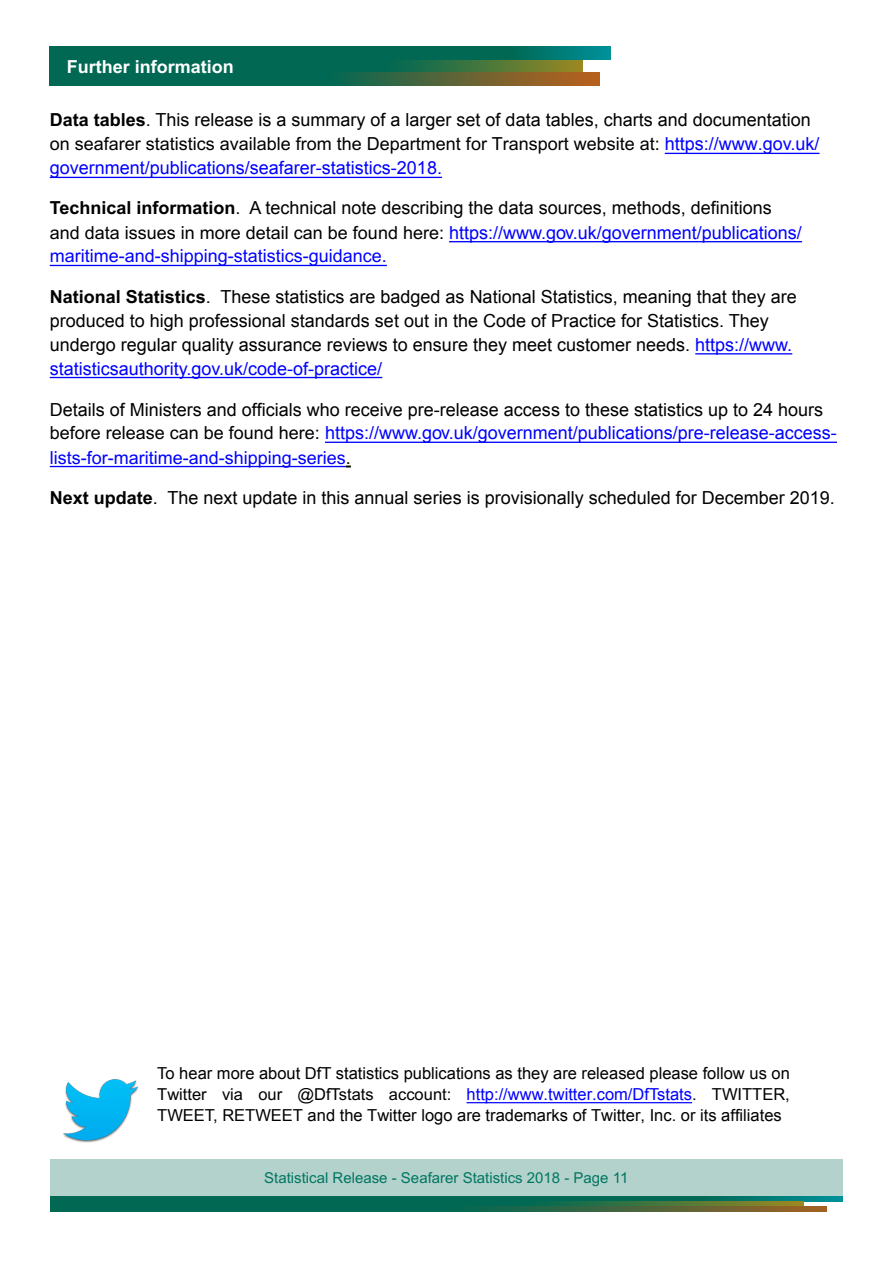
<style>
.page{position:relative;width:893px;height:1263px;background:#fff}
.page>*{position:absolute;margin:0;border:0;box-sizing:border-box;transform-origin:0 0}
.t1{font:18px/24px "Arial 28";color:#000}
.t2{font:18px "Arial MT28";color:#000}
.t3{font:18px "Arial MT28";color:#00f}
.t4{font:18px "Arial 28";color:#00f}
.t5{font:18px "Arial Bold MT23";color:#fff}
.t6{font:16.5px/21px "Arial 28";color:#000;text-align:justify}
.t7{font:15px "Arial MT28";color:#007662}
.s1{font-family:"Arial Bold 2"}
.s2{font-family:"Arial Bold MT23"}
.s3{font-family:"Arial 28";color:#00f}
.s4{font-family:"Arial MT28"}
.s5{color:#00f}
.s6{color:#000}
.s7{font-family:"Arial"}
</style>
<div class="page">
<div style="left:50px;top:1160px;width:792px;height:36px;background:#b3d2cb"></div>
<svg style="left:50px;top:1196px;width:792px;height:5px;background:#006b59"></svg>
<svg style="left:50px;top:1201px;width:753px;height:5px;background:#1b6d4a"></svg>
<svg style="left:50px;top:1206px;width:777px;height:6px;background:#256647"></svg>
<svg style="left:50px;top:59px;width:533px;height:13px;background:#196d4b"></svg>
<svg style="left:50px;top:47px;width:560px;height:12px;background:#006b59"></svg>
<svg style="left:50px;top:72px;width:549px;height:13px;background:#306544"></svg>
<hr style="left:50px;top:466px;width:296px;height:1px;background:#00f">
<hr style="left:325px;top:442px;width:512px;height:1px;background:#00f">
<hr style="left:50px;top:377px;width:332px;height:1px;background:#00f">
<hr style="left:695px;top:353px;width:97px;height:1px;background:#00f">
<hr style="left:50px;top:265px;width:337px;height:1px;background:#00f">
<hr style="left:449px;top:241px;width:353px;height:1px;background:#00f">
<hr style="left:50px;top:177px;width:392px;height:1px;background:#00f">
<hr style="left:665px;top:153px;width:154px;height:1px;background:#00f">
<img style="left:63px;top:1079px;width:76px;height:64px">
<hr style="left:467px;top:1102px;width:225px;height:1px;background:#00f">
<p class="t5" style="left:67px;top:54px;width:168px">Further informatio<span class="s1">n</span></p>
<p class="t1" style="left:50px;top:108px;width:762px"><span class="s2">Data tables</span>. This release is a summary of a larger set of data tables, charts and documentation</p>
<p class="t2" style="left:50px;top:132px;width:771px">on seafarer statistics available from the Department for Transport website at: <span class="s3">https://www.gov.uk/</span></p>
<p class="t4" style="left:50px;top:156px;width:394px">government/publications/seafarer-statistics-2018.</p>
<p class="t1" style="left:50px;top:196px;width:754px"><span class="s2">Technical information</span>. A technical note describing the data sources, methods, definitions <span class="s4">and data issues in more detail can be found here:</span> <span class="s5">https://www.gov.uk/government/publications/</span></p>
<p class="t3" style="left:50px;top:244px;width:339px">maritime-and-shipping-statistics-guidance.</p>
<p class="t1" style="left:50px;top:284px;width:748px"><span class="s2">National Statistics</span>. These statistics are badged as National Statistics, meaning that they are produced to high professional standards set out in the Code of Practice for Statistics. They undergo regular quality assurance reviews to ensure they meet customer needs. <span class="s5">https://www. statisticsauthority.gov.uk/code-of-practice/</span></p>
<p class="t1" style="left:50px;top:397px;width:789px">Details of Ministers and officials who receive pre-release access to these statistics up to 24 hours <span class="s4">before release can be found here:</span> <span class="s5">https://www.gov.uk/government/publications/pre-release-access-</span></p>
<p class="t3" style="left:50px;top:445px;width:303px">lists-for-maritime-and-shipping-series<span class="s6">.</span></p>
<p class="t1" style="left:50px;top:485px;width:786px"><span class="s2">Next update</span>. The next update in this annual series is provisionally scheduled for December 2019.</p>
<p class="t6" style="left:157px;top:1063px;width:634px">To hear more about DfT statistics publications as they are released please follow us on <span class="s4">Twitter via our @DfTstats account:</span> <span class="s5">http://www.twitter.com/DfTstats</span>. TWITTER, TWEET, RETWEET and the Twitter logo are trademarks of Twitter, Inc. or its affiliate<span class="s7">s</span></p>
<p class="t7" style="left:264px;top:1168px;width:366px">Statistical Release - Seafarer Statistics 2018 - Page 11</p>
</div>
